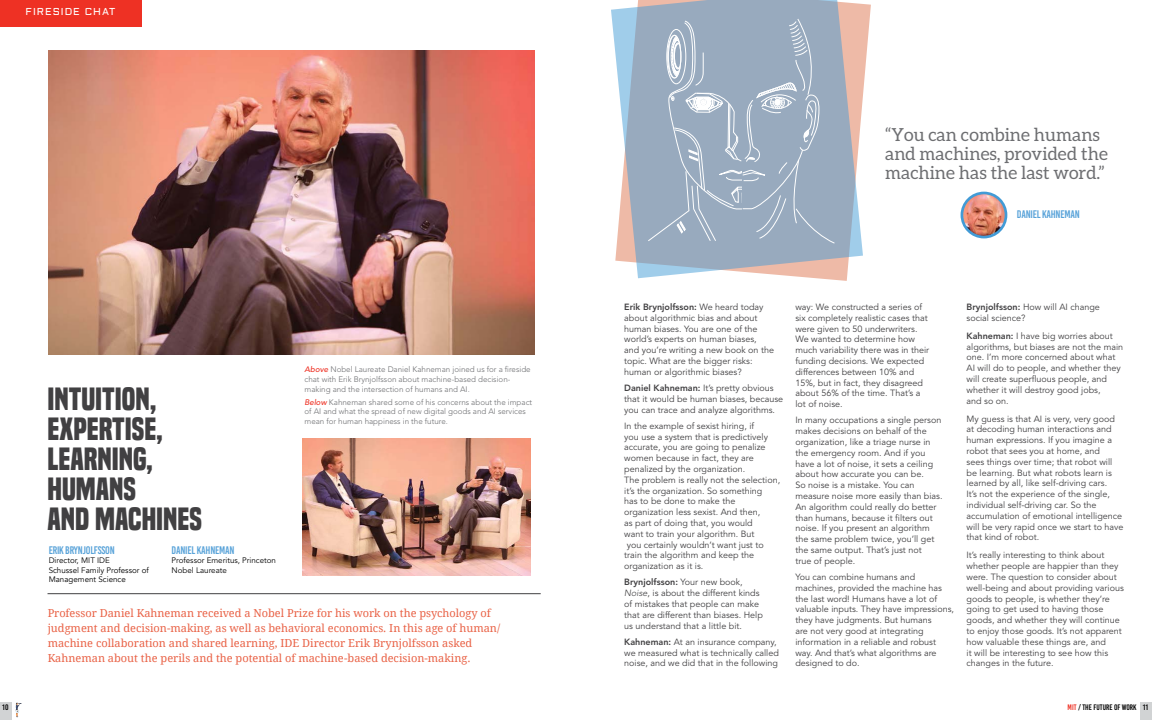
<style>
.page{position:relative;width:1152px;height:720px;background:#fff}
.page>*{position:absolute;margin:0;border:0;box-sizing:border-box;transform-origin:0 0}
.t1{font:700 30px/30px "Built Titling Rg";color:#414042}
.t2{font:18px/19px "Aleo";color:#6d6e71}
.t3{font:11px/15px "Droid Serif";color:#e96246}
.t4{font:11px "Base One";letter-spacing:-.02em;color:#59a3d9}
.t5{font:10px "Aldrich";letter-spacing:.1em;color:#fff}
.t6{font:9px/10.8px "Avenir LT Std";color:#414042}
.t7{font:300 8px/9.6px "Avenir LT Std";color:#6d6e71}
.t8{font:8px/9.6px "Avenir";color:#000}
.t9{font:8px/9.6px "Avenir LT Std";color:#000}
.t10{font:8px "Base One";color:#000}
.s1{font-weight:500;font-style:italic;color:#ee3124}
.s2{font-weight:800}
.s3{font-weight:300;font-style:italic}
.s4{color:#ee3124}
</style>
<div class="page">
<svg style="left:638px;top:4px;width:233px;height:277px"></svg>
<svg style="left:611px;top:0;width:252px;height:278px;fill:#98aabe"></svg>
<div style="left:0;top:0;width:141px;height:26px;background:#ee3124"></div>
<hr style="left:48px;top:593px;width:493px;height:1px;background:#414042">
<div style="left:1141px;top:702px;width:11px;height:18px;background:#d1d3d4"></div>
<div style="left:0;top:702px;width:11px;height:18px;background:#d1d3d4"></div>
<img style="left:962px;top:193px;width:44px;height:44px;border-radius:22px">
<div style="left:961px;top:192px;width:46px;height:46px;border:3px solid #429bd6;border-radius:50%"></div>
<img style="left:49px;top:51px;width:486px;height:303px">
<svg style="left:647px;top:18px;width:188px;height:226px;background:#9fb0c2"></svg>
<img style="left:302px;top:438px;width:229px;height:138px">
<svg style="left:16px;top:703px;width:6px;height:14px"></svg>
<p class="t5" style="left:26px;top:5px;width:91px">FIRESIDE CHAT</p>
<h1 class="t1" style="left:48px;top:385px;width:156px">INTUITION,<br>EXPERTISE,<br>LEARNING,<br>HUMANS<br>AND MACHINES</h1>
<p class="t4" style="left:49px;top:544px;width:68px">ERIK BRYNJOLFSSON</p>
<p class="t8" style="left:49px;top:556px;width:102px">Director, MIT IDE<br>Schussel Family Professor of<br>Management Science</p>
<p class="t4" style="left:172px;top:544px;width:64px">DANIEL KAHNEMAN</p>
<p class="t9" style="left:172px;top:556px;width:106px">Professor Emeritus, Princeton<br>Nobel Laureate</p>
<p class="t7" style="left:305px;top:365px;width:228px"><span class="s1">Above</span> Nobel Laureate Daniel Kahneman joined us for a fireside chat with Erik Brynjolfsson about machine-based decision&shy;making and the intersection of humans and AI.</p>
<p class="t7" style="left:305px;top:397px;width:229px"><span class="s1">Below</span> Kahneman shared some of his concerns about the impact of AI and what the spread of new digital goods and AI services mean for human happiness in the future.</p>
<p class="t3" style="left:48px;top:606px;width:454px">Professor Daniel Kahneman received a Nobel Prize for his work on the psychology of judgment and decision-making, as well as behavioral economics. In this age of human/ machine collaboration and shared learning, IDE Director Erik Brynjolfsson asked Kahneman about the perils and the potential of machine-based decision-making.</p>
<h2 class="t2" style="left:885px;top:125px;width:224px">“You can combine humans and machines, provided the machine has the last word.”</h2>
<p class="t4" style="left:1017px;top:208px;width:64px">DANIEL KAHNEMAN</p>
<p class="t6" style="left:624px;top:302px;width:151px"><span class="s2">Erik Brynjolfsson:</span> We heard today about algorithmic bias and about human biases. You are one of the world’s experts on human biases, and you’re writing a new book on the topic. What are the bigger risks: human or algorithmic biases?</p>
<p class="t6" style="left:624px;top:383px;width:161px"><span class="s2">Daniel Kahneman:</span> It’s pretty obvious that it would be human biases, because you can trace and analyze algorithms.</p>
<p class="t6" style="left:624px;top:421px;width:157px">In the example of sexist hiring, if<br>you use a system that is predictively accurate, you are going to penalize women because in fact, they are penalized by the organization.<br>The problem is really not the selection, it’s the organization. So something<br>has to be done to make the organization less sexist. And then,<br>as part of doing that, you would<br>want to train your algorithm. But<br>you certainly wouldn’t want just to train the algorithm and keep the organization as it is.</p>
<p class="t6" style="left:624px;top:577px;width:140px"><span class="s2">Brynjolfsson:</span> Your new book, <span class="s3">Noise</span>, is about the different kinds of mistakes that people can make that are different than biases. Help us understand that a little bit.</p>
<p class="t6" style="left:624px;top:637px;width:156px"><span class="s2">Kahneman:</span> At an insurance company, we measured what is technically called noise, and we did that in the following</p>
<p class="t6" style="left:795px;top:302px;width:135px">way: We constructed a series of six completely realistic cases that were given to 50 underwriters.<br>We wanted to determine how much variability there was in their funding decisions. We expected differences between 10% and<br>15%, but in fact, they disagreed about 56% of the time. That’s a lot of noise.</p>
<p class="t6" style="left:795px;top:415px;width:149px">In many occupations a single person makes decisions on behalf of the organization, like a triage nurse in the emergency room. And if you have a lot of noise, it sets a ceiling about how accurate you can be.<br>So noise is a mistake. You can measure noise more easily than bias.<br>An algorithm could really do better than humans, because it filters out noise. If you present an algorithm the same problem twice, you’ll get the same output. That’s just not<br>true of people.</p>
<p class="t6" style="left:795px;top:572px;width:160px">You can combine humans and machines, provided the machine has the last word! Humans have a lot of valuable inputs. They have impressions, they have judgments. But humans<br>are not very good at integrating information in a reliable and robust way. And that’s what algorithms are designed to do.</p>
<p class="t6" style="left:967px;top:302px;width:135px"><span class="s2">Brynjolfsson:</span> How will AI change social science?</p>
<p class="t6" style="left:967px;top:331px;width:158px"><span class="s2">Kahneman:</span> I have big worries about algorithms, but biases are not the main one. I’m more concerned about what<br>AI will do to people, and whether they will create superfluous people, and whether it will destroy good jobs,<br>and so on.</p>
<p class="t6" style="left:967px;top:413px;width:158px">My guess is that AI is very, very good at decoding human interactions and human expressions. If you imagine a robot that sees you at home, and<br>sees things over time; that robot will be learning. But what robots learn is learned by all, like self-driving cars.<br>It’s not the experience of the single, individual self-driving car. So the accumulation of emotional intelligence will be very rapid once we start to have that kind of robot.</p>
<p class="t6" style="left:967px;top:550px;width:159px">It’s really interesting to think about whether people are happier than they were. The question to consider about well-being and about providing various goods to people, is whether they’re going to get used to having those goods, and whether they will continue to enjoy those goods. It’s not apparent how valuable these things are, and<br>it will be interesting to see how this changes in the future.</p>
<p class="t10" style="left:2px;top:703px;width:8px">10</p>
<p class="t10" style="left:1068px;top:703px;width:82px"><span class="s4">MIT</span> / THE FUTURE OF WORK 11</p>
</div>
